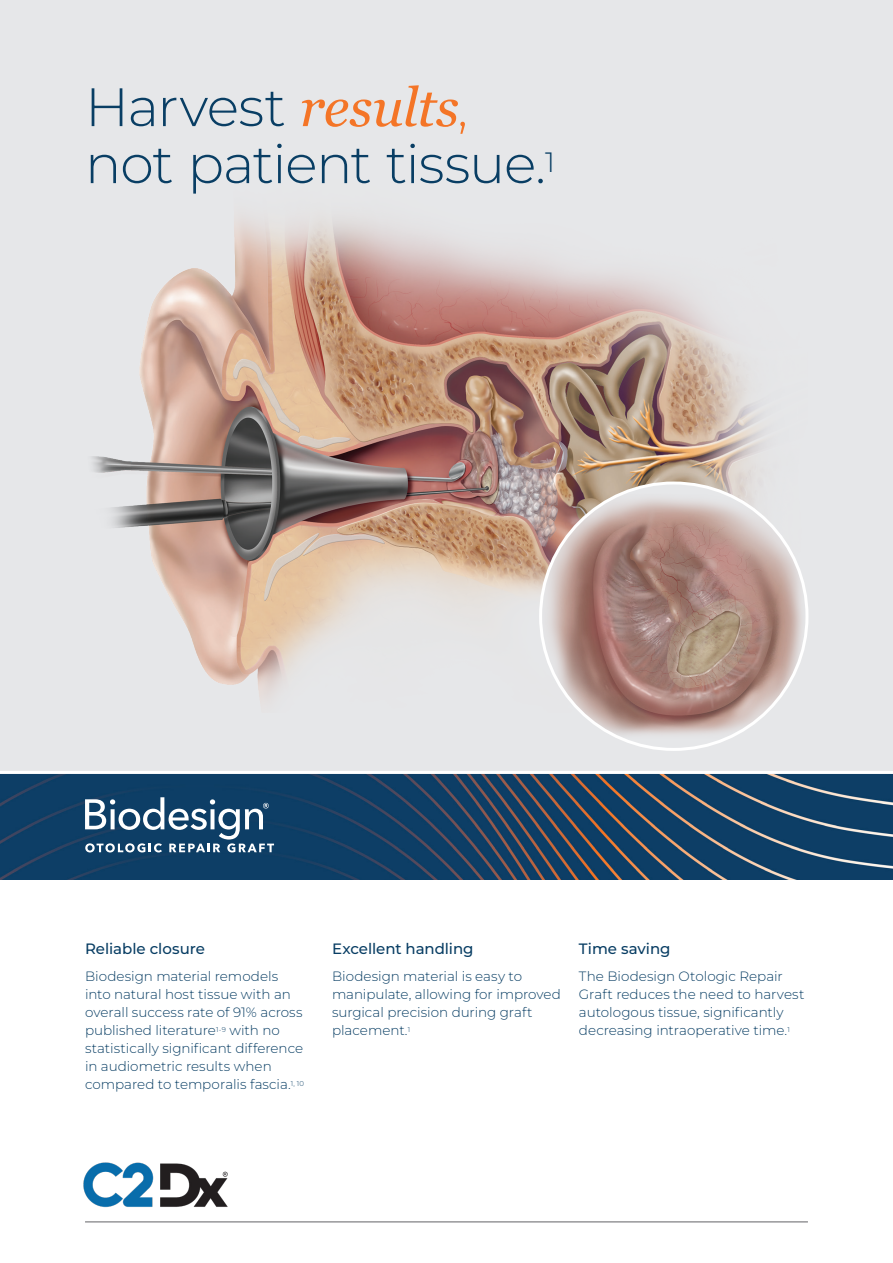
<style>
.page{position:relative;width:893px;height:1263px;background:#fff}
.page>*{position:absolute;margin:0;border:0;box-sizing:border-box;transform-origin:0 0}
.Headline-DEMI-36-38{font:300 54px/57px "Montserrat";letter-spacing:-.025em;color:#093e64}
.ParagraphHeader-Demi-10-13{font:500 15px "Montserrat";letter-spacing:-.005em;color:#093e64}
.Bodycopy-REG-9-12{font:300 13.5px/18px "Montserrat";color:#093e64}
.s1{font-family:"Georgia";font-weight:400;font-style:italic;color:#f47527}
.s2{color:#f47527}
</style>
<div class="page">
<img style="left:83px;top:1162px;width:184px;height:61px">
<hr style="left:85px;top:1221px;width:723px;height:1px;background:#636366">
<div style="left:0;top:0;width:893px;height:774px;background:#e6e7e9"></div>
<img style="left:0;top:774px;width:893px;height:105px">
<img style="left:92px;top:218px;width:716px;height:494px">
<svg style="left:85px;top:797px;width:189px;height:55px"></svg>
<hr style="left:0;top:771px;width:893px;height:3px;background:#fff">
<img style="left:541px;top:483px;width:266px;height:266px;border-radius:131px">
<p class="Headline-DEMI-36-38" style="left:85px;top:77px;width:471px">Harvest <span class="s1">results</span><span class="s2">, </span>not patient tissue.<sup>1</sup></p>
<p class="ParagraphHeader-Demi-10-13" style="left:85px;top:939px;width:121px">Reliable closure</p>
<p class="Bodycopy-REG-9-12" style="left:85px;top:967px;width:220px">Biodesign material remodels into natural host tissue with an overall success rate of 91% across published literature<sup>1-9</sup> with no statistically significant difference in audiometric results when compared to temporalis fascia.<sup>1,</sup> <sup>10</sup></p>
<p class="ParagraphHeader-Demi-10-13" style="left:332px;top:939px;width:143px">Excellent handling</p>
<p class="Bodycopy-REG-9-12" style="left:332px;top:967px;width:230px">Biodesign material is easy to manipulate, allowing for improved surgical precision during graft placement.<sup>1</sup></p>
<p class="ParagraphHeader-Demi-10-13" style="left:579px;top:939px;width:93px">Time saving</p>
<p class="Bodycopy-REG-9-12" style="left:579px;top:967px;width:227px">The Biodesign Otologic Repair Graft reduces the need to harvest autologous tissue, significantly decreasing intraoperative time.<sup>1</sup></p>
</div>
